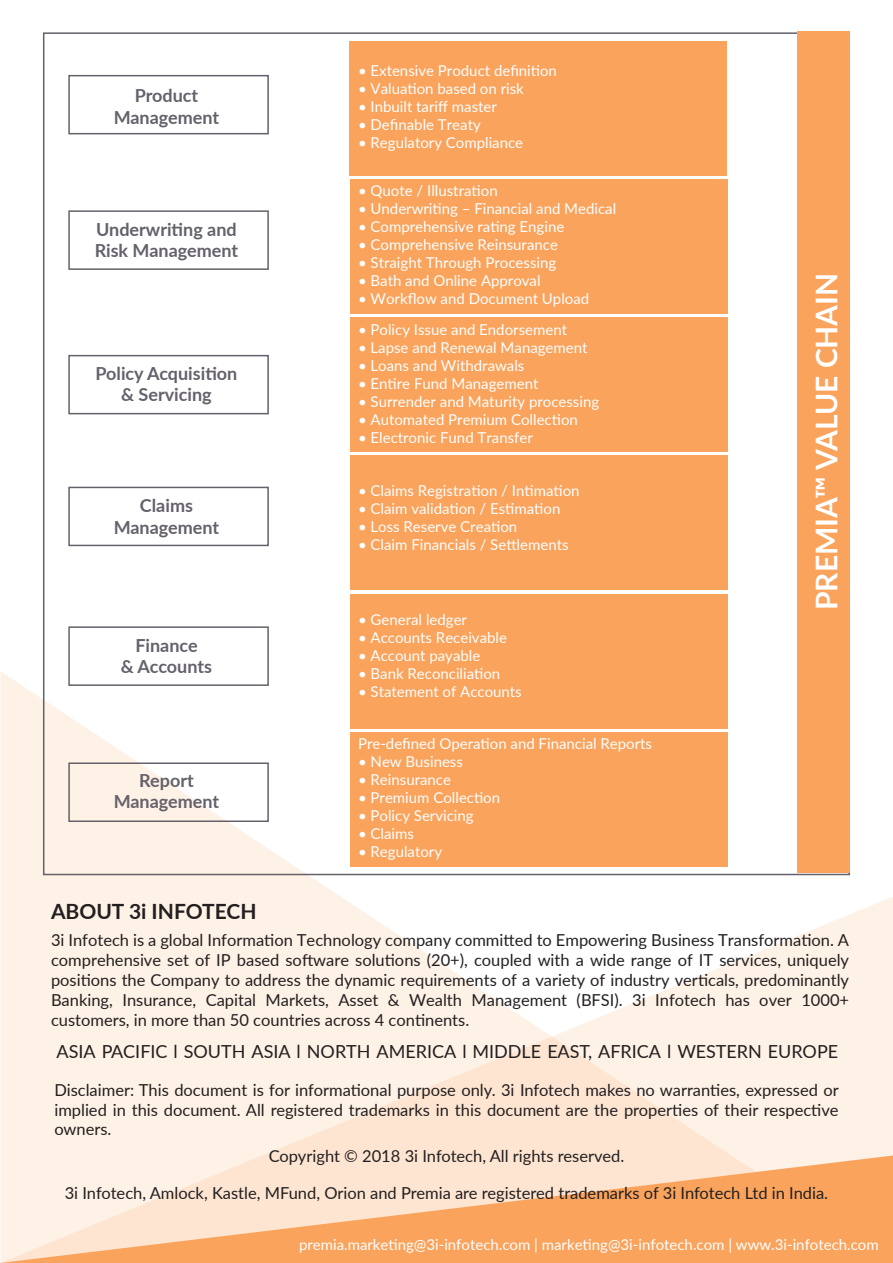
<style>
.page{position:relative;width:893px;height:1263px;background:#fff}
.page>*{position:absolute;margin:0;border:0;box-sizing:border-box;transform-origin:0 0}
.t1{font:700 30px "Lato";color:#fff}
.t2{font:700 21px "Lato";color:#231f20}
.t3{font:700 18px/21.6px "Lato";color:#64616b;text-align:center}
.t4{font:18px "Lato";color:#231f20}
.t5{font:16.5px/19.8px "Lato";color:#231f20;text-align:justify}
.t6{font:15px "Lato";color:#fff}
</style>
<div class="page">
<svg style="left:0;top:671px;width:893px;height:484px;fill:#fef1e6"></svg>
<svg style="left:0;top:1155px;width:893px;height:108px;background:#fbc69a"></svg>
<div style="left:350px;top:41px;width:377px;height:135px;background:#f9a35c"></div>
<div style="left:351px;top:179px;width:377px;height:135px;background:#f9a35c"></div>
<div style="left:351px;top:317px;width:377px;height:135px;background:#f9a35c"></div>
<div style="left:351px;top:456px;width:377px;height:134px;background:#f9a35c"></div>
<div style="left:351px;top:594px;width:377px;height:134px;background:#f9a35c"></div>
<div style="left:351px;top:732px;width:377px;height:135px;background:#f9a35c"></div>
<div style="left:797px;top:32px;width:52px;height:841px;background:#f9a35c"></div>
<div style="left:68px;top:75px;width:201px;height:59px;border:2px solid #64616b"></div>
<div style="left:68px;top:210px;width:201px;height:60px;border:2px solid #64616b"></div>
<div style="left:68px;top:355px;width:201px;height:59px;border:2px solid #64616b"></div>
<div style="left:68px;top:487px;width:201px;height:59px;border:2px solid #64616b"></div>
<div style="left:68px;top:626px;width:201px;height:60px;border:2px solid #64616b"></div>
<div style="left:68px;top:762px;width:201px;height:60px;border:2px solid #64616b"></div>
<p class="t3" style="left:114px;top:84px;width:107px">Product<br>Management</p>
<p class="t3" style="left:95px;top:217px;width:145px;text-align:left">Underwriting and<br>Risk Management</p>
<p class="t3" style="left:96px;top:362px;width:143px">Policy Acquisition &amp; Servicing</p>
<p class="t3" style="left:114px;top:494px;width:107px">Claims<br>Management</p>
<p class="t3" style="left:121px;top:633px;width:93px">Finance<br>&amp; Accounts</p>
<p class="t3" style="left:114px;top:768px;width:107px">Report<br>Management</p>
<h2 class="t2" style="left:51px;top:896px;width:207px">ABOUT 3i INFOTECH</h2>
<p class="t6" style="left:358px;top:59px;width:200px">• Extensive Product definition</p>
<p class="t6" style="left:358px;top:77px;width:167px">• Valuation based on risk</p>
<p class="t6" style="left:358px;top:95px;width:140px">• Inbuilt tariff master</p>
<p class="t6" style="left:358px;top:113px;width:124px">• Definable Treaty</p>
<p class="t6" style="left:358px;top:131px;width:167px">• Regulatory Compliance</p>
<p class="t6" style="left:358px;top:179px;width:141px">• Quote / Illustration</p>
<p class="t6" style="left:358px;top:197px;width:260px">• Underwriting – Financial and Medical</p>
<p class="t6" style="left:358px;top:215px;width:208px">• Comprehensive rating Engine</p>
<p class="t6" style="left:358px;top:233px;width:201px">• Comprehensive Reinsurance</p>
<p class="t6" style="left:358px;top:251px;width:200px">• Straight Through Processing</p>
<p class="t6" style="left:358px;top:269px;width:184px">• Bath and Online Approval</p>
<p class="t6" style="left:358px;top:287px;width:233px">• Workflow and Document Upload</p>
<p class="t6" style="left:358px;top:318px;width:211px">• Policy Issue and Endorsement</p>
<p class="t6" style="left:358px;top:336px;width:231px">• Lapse and Renewal Management</p>
<p class="t6" style="left:358px;top:354px;width:168px">• Loans and Withdrawals</p>
<p class="t6" style="left:358px;top:372px;width:182px">• Entire Fund Management</p>
<p class="t6" style="left:358px;top:390px;width:243px">• Surrender and Maturity processing</p>
<p class="t6" style="left:358px;top:408px;width:221px">• Automated Premium Collection</p>
<p class="t6" style="left:358px;top:426px;width:176px">• Electronic Fund Transfer</p>
<p class="t6" style="left:358px;top:480px;width:223px">• Claims Registration / Intimation</p>
<p class="t6" style="left:358px;top:498px;width:204px">• Claim validation / Estimation</p>
<p class="t6" style="left:358px;top:516px;width:161px">• Loss Reserve Creation</p>
<p class="t6" style="left:358px;top:534px;width:212px">• Claim Financials / Settlements</p>
<p class="t6" style="left:358px;top:609px;width:111px">• General ledger</p>
<p class="t6" style="left:358px;top:627px;width:150px">• Accounts Receivable</p>
<p class="t6" style="left:358px;top:645px;width:124px">• Account payable</p>
<p class="t6" style="left:358px;top:663px;width:144px">• Bank Reconciliation</p>
<p class="t6" style="left:358px;top:681px;width:165px">• Statement of Accounts</p>
<p class="t6" style="left:358px;top:732px;width:296px">Pre-defined Operation and Financial Reports</p>
<p class="t6" style="left:358px;top:750px;width:106px">• New Business</p>
<p class="t6" style="left:358px;top:768px;width:95px">• Reinsurance</p>
<p class="t6" style="left:358px;top:786px;width:144px">• Premium Collection</p>
<p class="t6" style="left:358px;top:804px;width:117px">• Policy Servicing</p>
<p class="t6" style="left:358px;top:822px;width:57px">• Claims</p>
<p class="t6" style="left:358px;top:840px;width:86px">• Regulatory</p>
<h1 class="t1" style="left:804px;top:610px;width:339px;rotate:-90deg">PREMIA™ VALUE CHAIN</h1>
<p class="t5" style="left:51px;top:930px;width:800px">3i Infotech is a global Information Technology company committed to Empowering Business Transformation. A comprehensive set of IP based software solutions (20+), coupled with a wide range of IT services, uniquely positions the Company to address the dynamic requirements of a variety of industry verticals, predominantly Banking, Insurance, Capital Markets, Asset &amp; Wealth Management (BFSI). 3i Infotech has over 1000+ customers, in more than 50 countries across 4 continents.</p>
<p class="t4" style="left:57px;top:1038px;width:783px">ASIA PACIFIC l SOUTH ASIA l NORTH AMERICA l MIDDLE EAST, AFRICA l WESTERN EUROPE</p>
<p class="t5" style="left:54px;top:1079px;width:786px">Disclaimer: This document is for informational purpose only. 3i Infotech makes no warranties, expressed or implied in this document. All registered trademarks in this document are the properties of their respective owners.</p>
<p class="t5" style="left:269px;top:1145px;width:357px">Copyright © 2018 3i Infotech, All rights reserved.</p>
<p class="t5" style="left:65px;top:1182px;width:765px">3i Infotech, Amlock, Kastle, MFund, Orion and Premia are registered trademarks of 3i Infotech Ltd in India.</p>
<p class="t6" style="left:299px;top:1233px;width:581px">premia.marketing@3i-infotech.com | marketing@3i-infotech.com | www.3i-infotech.com</p>
</div>
